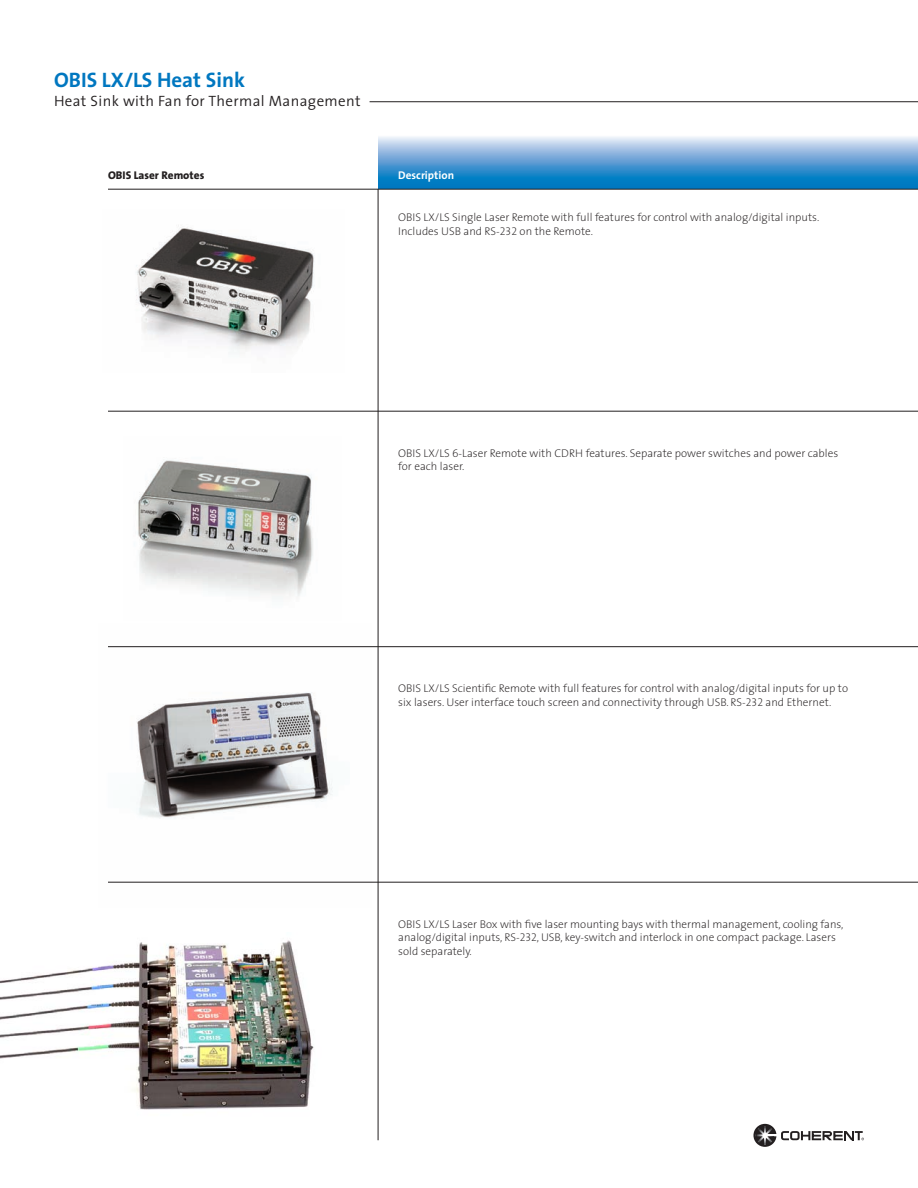
<style>
.page{position:relative;width:918px;height:1188px;background:#fff}
.page>*{position:absolute;margin:0;border:0;box-sizing:border-box;transform-origin:0 0}
.t1{font:700 21px "The Sans";color:#0077c0}
.t2{font:300 15px "The Sans";letter-spacing:.025em;color:#231f20}
.t3{font:200 11.25px "The Sans";color:#231f20}
.t4{font:800 11.25px "The Sans";color:#231f20}
.t5{font:700 11.25px "The Sans";color:#fff}
.s1{font-family:"The Sans Extra Light Caps";font-weight:400}
</style>
<div class="page">
<svg style="left:378px;top:137px;width:540px;height:52px;background:#5ea2d4"></svg>
<svg style="left:753px;top:1124px;width:111px;height:23px"></svg>
<hr style="left:378px;top:189px;width:1px;height:951px;background:#231f20">
<hr style="left:108px;top:189px;width:810px;height:1px;background:#231f20">
<hr style="left:108px;top:411px;width:810px;height:1px;background:#231f20">
<hr style="left:108px;top:646px;width:810px;height:1px;background:#231f20">
<hr style="left:108px;top:882px;width:810px;height:1px;background:#231f20">
<img style="left:136px;top:225px;width:178px;height:127px">
<div style="left:124px;top:436px;width:266px;height:185px;background:#fff"></div>
<img style="left:138px;top:460px;width:175px;height:139px">
<img style="left:108px;top:646px;width:263px;height:237px">
<img style="left:0;top:940px;width:314px;height:170px">
<hr style="left:370px;top:101px;width:548px;height:1px;background:#231f20">
<p class="t1" style="left:54px;top:62px;width:192px">OBIS LX/LS Heat Sink</p>
<p class="t2" style="left:54px;top:88px;width:308px">Heat Sink with Fan for Thermal Management</p>
<p class="t4" style="left:108px;top:166px;width:98px">OBIS Laser Remotes</p>
<p class="t5" style="left:398px;top:166px;width:57px">Description</p>
<p class="t3" style="left:398px;top:208px;width:423px">OBIS LX/LS Single Laser Remote with full features for control with analog/digital inputs.</p>
<p class="t3" style="left:398px;top:222px;width:196px">Includes USB and RS-<span class="s1">232</span> on the Remote.</p>
<p class="t3" style="left:398px;top:444px;width:442px">OBIS LX/LS <span class="s1">6</span>-Laser Remote with CDRH features. Separate power switches and power cables</p>
<p class="t3" style="left:398px;top:457px;width:68px">for each laser.</p>
<p class="t3" style="left:398px;top:679px;width:451px">OBIS LX/LS Scientific Remote with full features for control with analog/digital inputs for up to</p>
<p class="t3" style="left:398px;top:693px;width:435px">six lasers. User interface touch screen and connectivity through USB. RS-<span class="s1">232</span> and Ethernet.</p>
<p class="t3" style="left:398px;top:915px;width:447px">OBIS LX/LS Laser Box with five laser mounting bays with thermal management, cooling fans,</p>
<p class="t3" style="left:398px;top:928px;width:439px">analog/digital inputs, RS-<span class="s1">232</span>, USB, key-switch and interlock in one compact package. Lasers</p>
<p class="t3" style="left:398px;top:942px;width:75px">sold separately.</p>
</div>
